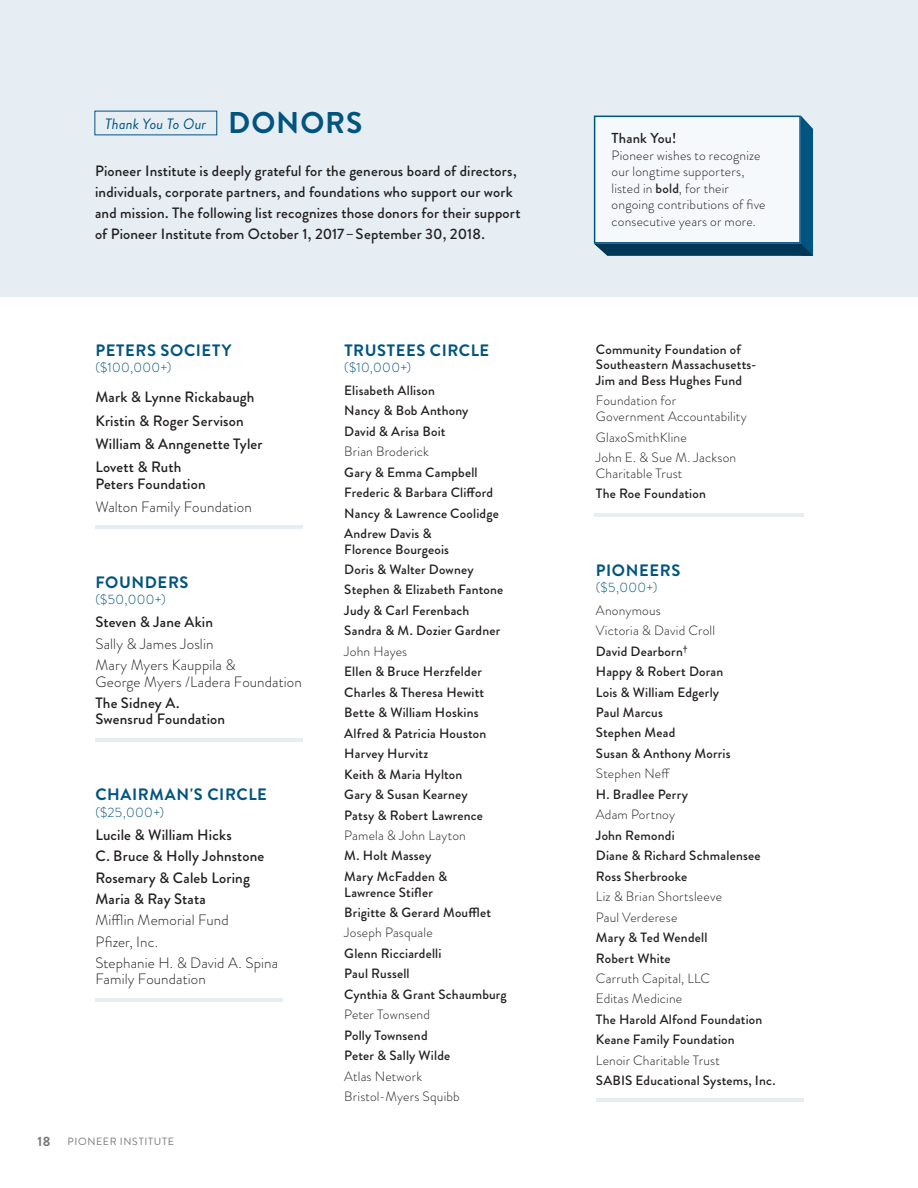
<style>
.page{position:relative;width:918px;height:1188px;background:#fff}
.page>*{position:absolute;margin:0;border:0;box-sizing:border-box;transform-origin:0 0}
.Headline_1{font:700 30px "Brandon Grotesque";letter-spacing:.03em;color:#005480}
.Donor_Level_Titles{font:700 16.5px "Brandon Grotesque";letter-spacing:.035em;color:#005480}
.Body-No_Indent{font:500 15px/21px "Brandon Grotesque";letter-spacing:.01em;color:#231f20}
.Donors{font:300 15px/16.5px "Brandon Grotesque";letter-spacing:.01em;color:#231f20}
.Donors-2{font:500 15px/16.5px "Brandon Grotesque";letter-spacing:.01em;color:#231f20}
.Heading_2{font:500 15px/16.5px "Brandon Grotesque";letter-spacing:.01em;color:#231f20}
.Heading_2-2{font:300 15px "Brandon Grotesque";letter-spacing:.01em;color:#231f20}
.Body{font:italic 15px "Brandon Grotesque";letter-spacing:.01em;color:#005480}
.t1{font:500 14.4px "Brandon Grotesque";letter-spacing:.01em;color:#231f20}
.Donors-3{font:500 13.5px/15.6px "Brandon Grotesque";letter-spacing:.015em;color:#231f20}
.Donors-4{font:300 13.5px/16.5px "Brandon Grotesque";letter-spacing:.015em;color:#231f20}
.Donor_Level_Titles-2{font:300 13.5px "Brandon Grotesque";letter-spacing:.03em;color:#005480}
.t2{font:700 13.5px "Brandon Grotesque";color:#787779}
.t3{font:10.5px "Brandon Grotesque";letter-spacing:.065em;color:#787779}
.s1{font-weight:500}
</style>
<div class="page">
<div style="left:0;top:0;width:918px;height:297px;background:#e6eef4"></div>
<hr style="left:596px;top:1099px;width:207px;height:3px;background:#e6eef4">
<hr style="left:596px;top:514px;width:207px;height:3px;background:#e6eef4">
<hr style="left:594px;top:514px;width:207px;height:3px;background:#e6eef4">
<hr style="left:95px;top:525px;width:208px;height:4px;background:#e6eef4">
<hr style="left:95px;top:738px;width:208px;height:3px;background:#e6eef4">
<hr style="left:95px;top:998px;width:188px;height:3px;background:#e6eef4">
<svg style="left:594px;top:116px;width:219px;height:140px"></svg>
<p class="Body" style="left:105px;top:113px;width:103px">Thank You To Our</p>
<p class="Headline_1" style="left:228px;top:102px;width:136px">DONORS</p>
<p class="Body-No_Indent" style="left:95px;top:161px;width:427px">Pioneer Institute is deeply grateful for the generous board of directors, individuals, corporate partners, and foundations who support our work and mission. The following list recognizes those donors for their support of Pioneer Institute from October 1, 2017–September 30, 2018.</p>
<p class="Donor_Level_Titles" style="left:95px;top:339px;width:137px">PETERS SOCIETY</p>
<p class="Donor_Level_Titles-2" style="left:95px;top:359px;width:78px">($100,000+)</p>
<p class="Heading_2" style="left:95px;top:389px;width:161px">Mark &amp; Lynne Rickabaugh</p>
<p class="Heading_2" style="left:95px;top:412px;width:150px">Kristin &amp; Roger Servison</p>
<p class="Heading_2" style="left:95px;top:436px;width:169px">William &amp; Anngenette Tyler</p>
<p class="Heading_2" style="left:95px;top:459px;width:112px">Lovett &amp; Ruth<br>Peters Foundation</p>
<p class="Heading_2-2" style="left:95px;top:496px;width:158px">Walton Family Foundation</p>
<p class="Donor_Level_Titles" style="left:95px;top:570px;width:95px">FOUNDERS</p>
<p class="Donor_Level_Titles-2" style="left:95px;top:590px;width:72px">($50,000+)</p>
<p class="Donors-2" style="left:95px;top:614px;width:119px">Steven &amp; Jane Akin</p>
<p class="Donors" style="left:95px;top:635px;width:120px">Sally &amp; James Joslin</p>
<p class="Donors" style="left:95px;top:657px;width:208px">Mary Myers Kauppila &amp;<br>George Myers /Ladera Foundation</p>
<p class="Donors-2" style="left:95px;top:695px;width:131px">The Sidney A.<br>Swensrud Foundation</p>
<p class="Donor_Level_Titles" style="left:95px;top:783px;width:173px">CHAIRMAN'S CIRCLE</p>
<p class="Donor_Level_Titles-2" style="left:95px;top:803px;width:70px">($25,000+)</p>
<p class="Donors-2" style="left:95px;top:827px;width:138px">Lucile &amp; William Hicks</p>
<p class="Donors-2" style="left:95px;top:848px;width:170px">C. Bruce &amp; Holly Johnstone</p>
<p class="Donors-2" style="left:95px;top:869px;width:156px">Rosemary &amp; Caleb Loring</p>
<p class="Donors-2" style="left:95px;top:891px;width:112px">Maria &amp; Ray Stata</p>
<p class="Donors" style="left:95px;top:912px;width:135px">Mifflin Memorial Fund</p>
<p class="Donors" style="left:95px;top:933px;width:64px">Pfizer, Inc.</p>
<p class="Donors" style="left:95px;top:955px;width:184px">Stephanie H. &amp; David A. Spina<br>Family Foundation</p>
<p class="t2" style="left:38px;top:1132px;width:14px">18</p>
<p class="t3" style="left:68px;top:1134px;width:108px">PIONEER INSTITUTE</p>
<p class="Donor_Level_Titles" style="left:344px;top:339px;width:146px">TRUSTEES CIRCLE</p>
<p class="Donor_Level_Titles-2" style="left:344px;top:359px;width:69px">($10,000+)</p>
<p class="Donors-3" style="left:344px;top:383px;width:92px">Elisabeth Allison</p>
<p class="Donors-3" style="left:344px;top:403px;width:126px">Nancy &amp; Bob Anthony</p>
<p class="Donors-3" style="left:344px;top:423px;width:103px">David &amp; Arisa Boit</p>
<p class="Donors-4" style="left:344px;top:443px;width:86px">Brian Broderick</p>
<p class="Donors-3" style="left:344px;top:464px;width:135px">Gary &amp; Emma Campbell</p>
<p class="Donors-3" style="left:344px;top:485px;width:150px">Frederic &amp; Barbara Clifford</p>
<p class="Donors-3" style="left:344px;top:505px;width:156px">Nancy &amp; Lawrence Coolidge</p>
<p class="Donors-3" style="left:344px;top:526px;width:106px">Andrew Davis &amp;<br>Florence Bourgeois</p>
<p class="Donors-3" style="left:344px;top:562px;width:131px">Doris &amp; Walter Downey</p>
<p class="Donors-3" style="left:344px;top:582px;width:160px">Stephen &amp; Elizabeth Fantone</p>
<p class="Donors-3" style="left:344px;top:603px;width:127px">Judy &amp; Carl Ferenbach</p>
<p class="Donors-3" style="left:344px;top:623px;width:158px">Sandra &amp; M. Dozier Gardner</p>
<p class="Donors-4" style="left:344px;top:643px;width:65px">John Hayes</p>
<p class="Donors-3" style="left:344px;top:664px;width:139px">Ellen &amp; Bruce Herzfelder</p>
<p class="Donors-3" style="left:344px;top:685px;width:142px">Charles &amp; Theresa Hewitt</p>
<p class="Donors-3" style="left:344px;top:705px;width:136px">Bette &amp; William Hoskins</p>
<p class="Donors-3" style="left:344px;top:725px;width:144px">Alfred &amp; Patricia Houston</p>
<p class="Donors-3" style="left:344px;top:746px;width:86px">Harvey Hurvitz</p>
<p class="Donors-3" style="left:344px;top:766px;width:120px">Keith &amp; Maria Hylton</p>
<p class="Donors-3" style="left:344px;top:787px;width:125px">Gary &amp; Susan Kearney</p>
<p class="Donors-3" style="left:344px;top:807px;width:140px">Patsy &amp; Robert Lawrence</p>
<p class="Donors-4" style="left:344px;top:827px;width:123px">Pamela &amp; John Layton</p>
<p class="Donors-3" style="left:344px;top:848px;width:89px">M. Holt Massey</p>
<p class="Donors-3" style="left:344px;top:869px;width:104px">Mary McFadden &amp;<br>Lawrence Stifler</p>
<p class="Donors-3" style="left:344px;top:905px;width:148px">Brigitte &amp; Gerard Moufflet</p>
<p class="Donors-4" style="left:344px;top:925px;width:90px">Joseph Pasquale</p>
<p class="Donors-3" style="left:344px;top:946px;width:99px">Glenn Ricciardelli</p>
<p class="Donors-3" style="left:344px;top:966px;width:67px">Paul Russell</p>
<p class="Donors-3" style="left:344px;top:987px;width:164px">Cynthia &amp; Grant Schaumburg</p>
<p class="Donors-4" style="left:344px;top:1006px;width:87px">Peter Townsend</p>
<p class="Donors-3" style="left:344px;top:1028px;width:85px">Polly Townsend</p>
<p class="Donors-3" style="left:344px;top:1048px;width:108px">Peter &amp; Sally Wilde</p>
<p class="Donors-4" style="left:344px;top:1068px;width:79px">Atlas Network</p>
<p class="Donors-4" style="left:344px;top:1088px;width:117px">Bristol-Myers Squibb</p>
<p class="t1" style="left:612px;top:128px;width:66px">Thank You!</p>
<p class="Donors-4" style="left:612px;top:147px;width:156px">Pioneer wishes to recognize our longtime supporters, listed in <span class="s1">bold</span>, for their ongoing contributions of five consecutive years or more.</p>
<p class="Donors-3" style="left:596px;top:342px;width:162px">Community Foundation of<br>Southeastern Massachusetts-<br>Jim and Bess Hughes Fund</p>
<p class="Donors-4" style="left:596px;top:393px;width:152px;line-height:15.6px">Foundation for<br>Government Accountability</p>
<p class="Donors-4" style="left:596px;top:429px;width:92px">GlaxoSmithKline</p>
<p class="Donors-4" style="left:596px;top:450px;width:142px;line-height:15.6px">John E. &amp; Sue M. Jackson<br>Charitable Trust</p>
<p class="Donors-3" style="left:596px;top:486px;width:112px">The Roe Foundation</p>
<p class="Donor_Level_Titles" style="left:596px;top:559px;width:86px">PIONEERS</p>
<p class="Donor_Level_Titles-2" style="left:596px;top:579px;width:63px">($5,000+)</p>
<p class="Donors-4" style="left:596px;top:602px;width:67px">Anonymous</p>
<p class="Donors-4" style="left:596px;top:622px;width:121px">Victoria &amp; David Croll</p>
<p class="Donors-3" style="left:596px;top:643px;width:93px">David Dearborn<sup>†</sup></p>
<p class="Donors-3" style="left:596px;top:664px;width:129px">Happy &amp; Robert Doran</p>
<p class="Donors-3" style="left:596px;top:684px;width:125px">Lois &amp; William Edgerly</p>
<p class="Donors-3" style="left:596px;top:705px;width:69px">Paul Marcus</p>
<p class="Donors-3" style="left:596px;top:725px;width:81px">Stephen Mead</p>
<p class="Donors-3" style="left:596px;top:746px;width:136px">Susan &amp; Anthony Morris</p>
<p class="Donors-4" style="left:596px;top:766px;width:76px">Stephen Neff</p>
<p class="Donors-3" style="left:596px;top:787px;width:94px">H. Bradlee Perry</p>
<p class="Donors-4" style="left:596px;top:806px;width:81px">Adam Portnoy</p>
<p class="Donors-3" style="left:596px;top:828px;width:80px">John Remondi</p>
<p class="Donors-3" style="left:596px;top:848px;width:166px">Diane &amp; Richard Schmalensee</p>
<p class="Donors-3" style="left:596px;top:868px;width:93px">Ross Sherbrooke</p>
<p class="Donors-4" style="left:596px;top:888px;width:128px">Liz &amp; Brian Shortsleeve</p>
<p class="Donors-4" style="left:596px;top:909px;width:83px">Paul Verderese</p>
<p class="Donors-3" style="left:596px;top:930px;width:113px">Mary &amp; Ted Wendell</p>
<p class="Donors-3" style="left:596px;top:950px;width:76px">Robert White</p>
<p class="Donors-4" style="left:596px;top:970px;width:116px">Carruth Capital, LLC</p>
<p class="Donors-4" style="left:596px;top:991px;width:88px">Editas Medicine</p>
<p class="Donors-3" style="left:596px;top:1012px;width:168px">The Harold Alfond Foundation</p>
<p class="Donors-3" style="left:596px;top:1032px;width:140px">Keane Family Foundation</p>
<p class="Donors-4" style="left:596px;top:1052px;width:125px">Lenoir Charitable Trust</p>
<p class="Donors-3" style="left:596px;top:1073px;width:181px">SABIS Educational Systems, Inc.</p>
</div>
